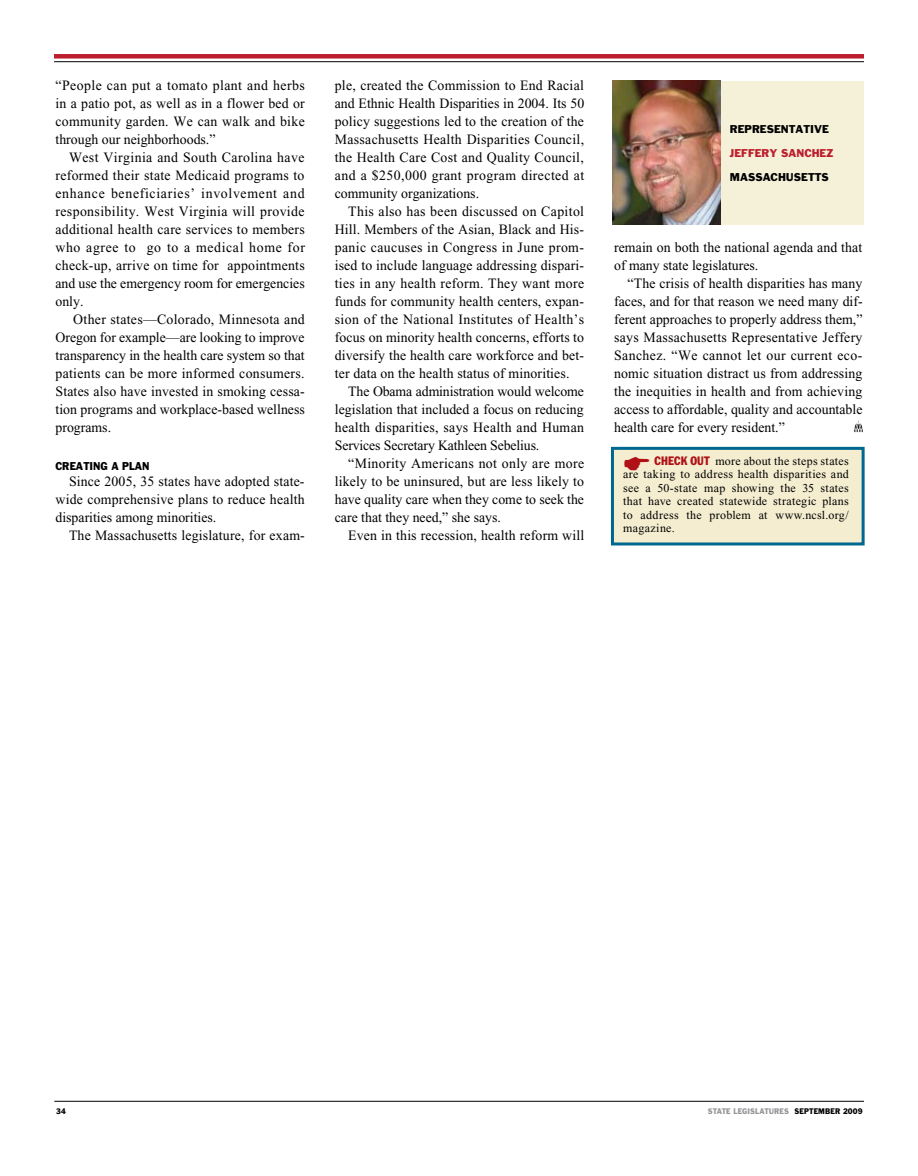
<style>
.page{position:relative;width:918px;height:1176px;background:#fff}
.page>*{position:absolute;margin:0;border:0;box-sizing:border-box;transform-origin:0 0}
.t1{font:14.25px/18px "Times New Roman";color:#000;text-align:justify}
.t2{font:12px/13.5px "Times New Roman";letter-spacing:.025em;color:#000;text-align:justify}
.t3{font:condensed 12px "Franklin Gothic";color:#b01116}
.t4{font:10.5px "Franklin Gothic";color:#000}
.t5{font:10.5px "Franklin Gothic";color:#bd1e2d}
.t6{font:10.5px "Franklin Gothic";color:#000;scale:.9 1}
.t7{font:7.5px "Franklin Gothic";color:#939598;scale:.9 1}
.t8{font:7.5px "Franklin Gothic";letter-spacing:.015em;color:#000;scale:.9 1}
</style>
<div class="page">
<hr style="left:54px;top:1100px;width:810px;height:1px;background:#000">
<hr style="left:54px;top:61px;width:810px;height:1px;background:#000">
<hr style="left:54px;top:54px;width:810px;height:4px;background:#bd1e2d">
<hr style="left:917px;top:0;width:1px;height:1175px;background:#f3edd9">
<svg style="left:854px;top:420px;width:9px;height:12px"></svg>
<div style="left:611px;top:446px;width:254px;height:99px;background:#f4edd0;border:3px solid #006890"></div>
<div style="left:612px;top:81px;width:252px;height:143px;background:#f5f0d8"></div>
<img style="left:612px;top:81px;width:109px;height:143px">
<p class="t1" style="left:56px;top:76px;width:251px">“People can put a tomato plant and herbs in a patio pot, as well as in a flower bed or community garden. We can walk and bike through our neighborhoods.”</p>
<p class="t1" style="left:56px;top:148px;width:251px;text-indent:14px">West Virginia and South Carolina have reformed their state Medicaid programs to enhance beneficiaries’ involvement and responsibility. West Virginia will provide additional health care services to members who agree to go to a medical home for check-up, arrive on time for appointments and use the emergency room for emergencies only.</p>
<p class="t1" style="left:56px;top:310px;width:251px;text-indent:18px">Other states—Colorado, Minnesota and Oregon for example—are looking to improve transparency in the health care system so that patients can be more informed consumers.<br>States also have invested in smoking cessa&shy;tion programs and workplace-based wellness programs.</p>
<p class="t6" style="left:56px;top:459px;width:106px">CREATING A PLAN</p>
<p class="t1" style="left:55px;top:472px;width:251px;text-indent:14px">Since 2005, 35 states have adopted state&shy;wide comprehensive plans to reduce health disparities among minorities.</p>
<p class="t1" style="left:69px;top:526px;width:237px">The Massachusetts legislature, for exam-</p>
<p class="t1" style="left:335px;top:76px;width:251px">ple, created the Commission to End Racial and Ethnic Health Disparities in 2004. Its 50 policy suggestions led to the creation of the Massachusetts Health Disparities Council, the Health Care Cost and Quality Council, and a $250,000 grant program directed at community organizations.</p>
<p class="t1" style="left:335px;top:202px;width:251px;text-indent:14px">This also has been discussed on Capitol Hill. Members of the Asian, Black and His&shy;panic caucuses in Congress in June prom&shy;ised to include language addressing dispari&shy;ties in any health reform. They want more funds for community health centers, expan&shy;sion of the National Institutes of Health’s focus on minority health concerns, efforts to diversify the health care workforce and bet&shy;ter data on the health status of minorities.</p>
<p class="t1" style="left:335px;top:382px;width:251px;text-indent:14px">The Obama administration would welcome legislation that included a focus on reducing health disparities, says Health and Human Services Secretary Kathleen Sebelius.</p>
<p class="t1" style="left:335px;top:454px;width:251px;text-indent:14px">“Minority Americans not only are more likely to be uninsured, but are less likely to have quality care when they come to seek the care that they need,” she says.</p>
<p class="t1" style="left:348px;top:526px;width:237px">Even in this recession, health reform will</p>
<p class="t4" style="left:730px;top:122px;width:16px">REPRESENTATI</p>
<p class="t4" style="left:814px;top:122px;width:15px">VE</p>
<p class="t5" style="left:730px;top:146px;width:90px">JEFFERY SANCHEZ</p>
<p class="t4" style="left:730px;top:170px;width:19px">MASSA</p>
<p class="t4" style="left:771px;top:170px;width:16px">CHUSETTS</p>
<p class="t1" style="left:614px;top:238px;width:250px">remain on both the national agenda and that of many state legislatures.</p>
<p class="t1" style="left:614px;top:274px;width:250px;text-indent:14px">“The crisis of health disparities has many faces, and for that reason we need many dif&shy;ferent approaches to properly address them,” says Massachusetts Representative Jeffery Sanchez. “We cannot let our current eco&shy;nomic situation distract us from addressing the inequities in health and from achieving access to affordable, quality and accountable health care for every resident.”</p>
<p class="t3" style="left:655px;top:453px;width:44px">CHECK OUT</p>
<p class="t2" style="left:623px;top:454px;width:227px;text-indent:92px">more about the steps states are taking to address health disparities and see a 50-state map showing the 35 states that have created statewide strategic plans to address the problem at www.ncsl.org/ magazine.</p>
<p class="t8" style="left:56px;top:1105px;width:12px">34</p>
<p class="t7" style="left:708px;top:1105px;width:7px">STATE</p>
<p class="t7" style="left:734px;top:1105px;width:7px">LEGISLATURES</p>
<p class="t8" style="left:794px;top:1105px;width:77px">SEPTEMBER 2009</p>
</div>
